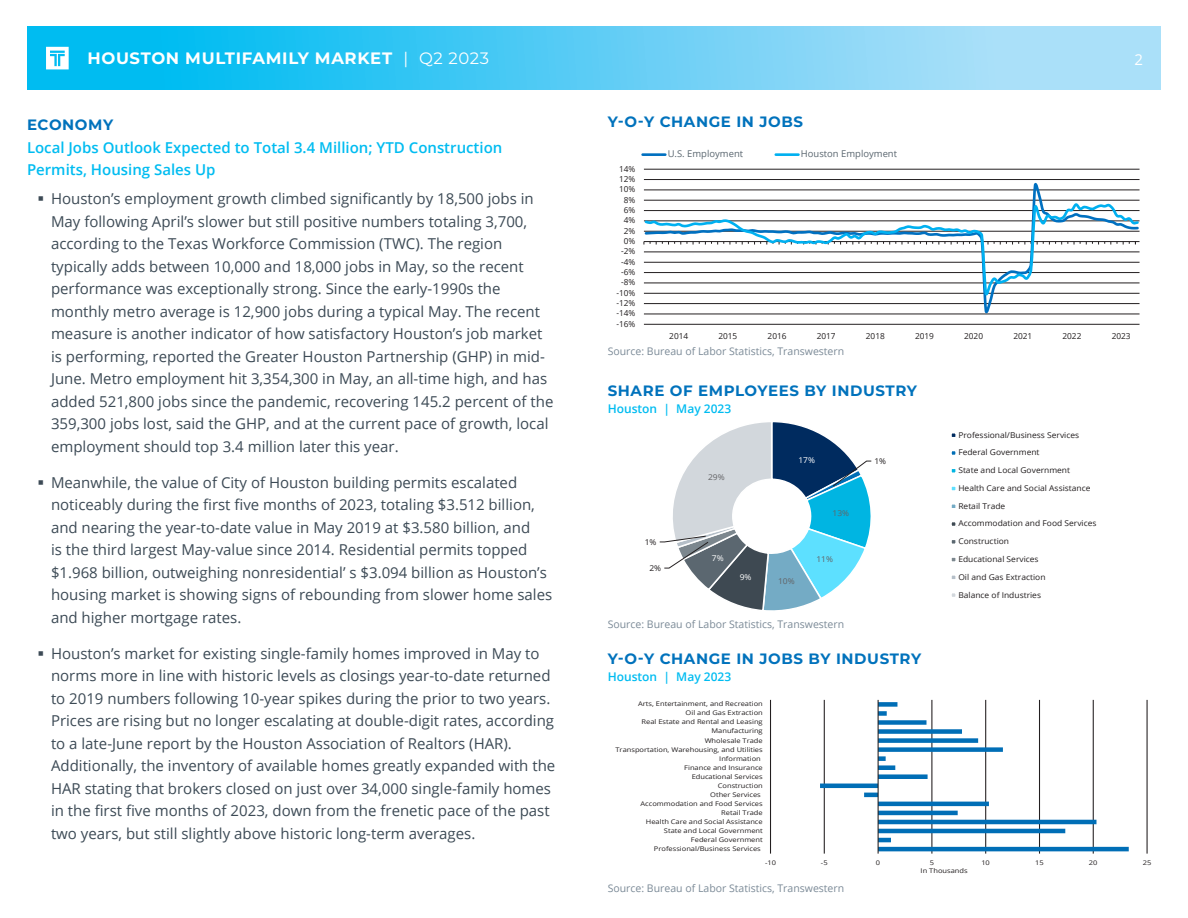
<style>
.page{position:relative;width:1188px;height:918px;background:#fff}
.page>*{position:absolute;margin:0;border:0;box-sizing:border-box;transform-origin:0 0}
.t1{font:700 16.5px "Montserrat";letter-spacing:.04em;color:#fff}
.t2{font:15px/22.5px "Open Sans";color:#3c4a55}
.t3{font:600 15px/22.5px "Open Sans";color:#00bcf1}
.t4{font:700 15px "Montserrat";letter-spacing:.04em;color:#0072bc}
.t5{font:15px "Open Sans";color:#fff}
.Graph_Subhead{font:600 12px "Open Sans";color:#00bcf1}
.Copyright{font:10.5px "Open Sans";color:#7b8a97}
.t6{font:9.45px "Open Sans";color:#5b6770}
.t7{font:8.25px "Open Sans";color:#231f20}
.t8{font:8.1px/17.7px "Open Sans";color:#231f20;scale:1.05 1}
.t9{font:8.1px "Open Sans";color:#636366;scale:1.05 1}
.t10{font:8.1px "Open Sans";color:#fff;scale:1.05 1}
.t11{font:6.45px "Open Sans";color:#231f20;scale:1.16 1}
.s1{font-weight:400}
</style>
<div class="page">
<svg style="left:27px;top:27px;width:1134px;height:62px;background:#59cdf5"></svg>
<svg style="left:46px;top:47px;width:23px;height:22px"></svg>
<hr style="left:644px;top:324px;width:496px;height:1px;background:#231f20">
<hr style="left:644px;top:169px;width:496px;height:1px;background:#231f20">
<svg style="left:644px;top:179px;width:496px;height:136px"></svg>
<svg style="left:644px;top:199px;width:496px;height:102px"></svg>
<hr style="left:643px;top:153px;width:22px;height:3px;background:#0070c0">
<hr style="left:776px;top:153px;width:22px;height:3px;background:#00b0f0">
<hr style="left:770px;top:700px;width:1px;height:154px;background:#231f20">
<hr style="left:824px;top:700px;width:1px;height:154px;background:#231f20">
<hr style="left:932px;top:700px;width:1px;height:154px;background:#231f20">
<hr style="left:985px;top:700px;width:1px;height:154px;background:#231f20">
<hr style="left:1039px;top:700px;width:1px;height:154px;background:#231f20">
<hr style="left:1093px;top:700px;width:1px;height:154px;background:#231f20">
<hr style="left:1147px;top:700px;width:1px;height:154px;background:#231f20">
<svg style="left:820px;top:702px;width:309px;height:149px"></svg>
<hr style="left:878px;top:700px;width:1px;height:154px;background:#231f20">
<svg style="left:659px;top:422px;width:213px;height:189px"></svg>
<div style="left:950px;top:432px;width:7px;height:6px;border:2px solid #fff"></div>
<div style="left:950px;top:450px;width:7px;height:6px;border:2px solid #fff"></div>
<div style="left:950px;top:468px;width:7px;height:6px;border:2px solid #fff"></div>
<div style="left:950px;top:485px;width:7px;height:7px;border:2px solid #fff"></div>
<div style="left:950px;top:503px;width:7px;height:7px;border:2px solid #fff"></div>
<div style="left:950px;top:521px;width:7px;height:6px;border:2px solid #fff"></div>
<div style="left:950px;top:539px;width:7px;height:6px;border:2px solid #fff"></div>
<div style="left:950px;top:556px;width:7px;height:7px;border:2px solid #fff"></div>
<div style="left:950px;top:574px;width:7px;height:7px;border:2px solid #fff"></div>
<div style="left:950px;top:592px;width:7px;height:6px;border:2px solid #fff"></div>
<p class="t1" style="left:87px;top:46px;width:403px">HOUSTON MULTIFAMILY MARKET <span class="s1">| Q2 2023</span></p>
<p class="t5" style="left:1135px;top:49px;width:10px">2</p>
<h2 class="t4" style="left:27px;top:114px;width:88px">ECONOMY</h2>
<h3 class="t3" style="left:27px;top:136px;width:477px">Local Jobs Outlook Expected to Total 3.4 Million; YTD Construction<br>Permits, Housing Sales Up</h3>
<p class="t2" style="left:51px;top:187px;width:504px">Houston’s employment growth climbed significantly by 18,500 jobs in May following April’s slower but still positive numbers totaling 3,700, according to the Texas Workforce Commission (TWC). The region typically adds between 10,000 and 18,000 jobs in May, so the recent performance was exceptionally strong. Since the early-1990s the monthly metro average is 12,900 jobs during a typical May. The recent measure is another indicator of how satisfactory Houston’s job market is performing, reported the Greater Houston Partnership (GHP) in mid-June. Metro employment hit 3,354,300 in May, an all-time high, and has added 521,800 jobs since the pandemic, recovering 145.2 percent of the 359,300 jobs lost, said the GHP, and at the current pace of growth, local employment should top 3.4 million later this year.</p>
<p class="t2" style="left:51px;top:471px;width:503px">Meanwhile, the value of City of Houston building permits escalated noticeably during the first five months of 2023, totaling $3.512 billion, and nearing the year-to-date value in May 2019 at $3.580 billion, and<br>is the third largest May-value since 2014. Residential permits topped $1.968 billion, outweighing nonresidential’ s $3.094 billion as Houston’s housing market is showing signs of rebounding from slower home sales and higher mortgage rates.</p>
<p class="t2" style="left:51px;top:642px;width:506px">Houston’s market for existing single-family homes improved in May to norms more in line with historic levels as closings year-to-date returned to 2019 numbers following 10-year spikes during the prior to two years.<br>Prices are rising but no longer escalating at double-digit rates, according to a late-June report by the Houston Association of Realtors (HAR).<br>Additionally, the inventory of available homes greatly expanded with the HAR stating that brokers closed on just over 34,000 single-family homes in the first five months of 2023, down from the frenetic pace of the past two years, but still slightly above historic long-term averages.</p>
<h2 class="t4" style="left:608px;top:111px;width:197px">Y-O-Y CHANGE IN JOBS</h2>
<p class="t7" style="left:619px;top:163px;width:18px">14%</p>
<p class="t7" style="left:619px;top:173px;width:18px">12%</p>
<p class="t7" style="left:619px;top:184px;width:18px">10%</p>
<p class="t7" style="left:624px;top:194px;width:13px">8%</p>
<p class="t7" style="left:624px;top:204px;width:13px">6%</p>
<p class="t7" style="left:624px;top:215px;width:13px">4%</p>
<p class="t7" style="left:624px;top:225px;width:13px">2%</p>
<p class="t7" style="left:624px;top:235px;width:13px">0%</p>
<p class="t7" style="left:621px;top:246px;width:16px">-2%</p>
<p class="t7" style="left:621px;top:256px;width:16px">-4%</p>
<p class="t7" style="left:621px;top:266px;width:16px">-6%</p>
<p class="t7" style="left:621px;top:277px;width:16px">-8%</p>
<p class="t7" style="left:616px;top:287px;width:20px">-10%</p>
<p class="t7" style="left:616px;top:297px;width:20px">-12%</p>
<p class="t7" style="left:616px;top:308px;width:20px">-14%</p>
<p class="t7" style="left:616px;top:318px;width:20px">-16%</p>
<p class="t6" style="left:668px;top:148px;width:77px">U.S. Employment</p>
<p class="t6" style="left:801px;top:148px;width:98px">Houston Employment</p>
<p class="t7" style="left:669px;top:330px;width:20px">2014</p>
<p class="t7" style="left:718px;top:330px;width:20px">2015</p>
<p class="t7" style="left:768px;top:330px;width:20px">2016</p>
<p class="t7" style="left:817px;top:330px;width:20px">2017</p>
<p class="t7" style="left:866px;top:330px;width:20px">2018</p>
<p class="t7" style="left:915px;top:330px;width:20px">2019</p>
<p class="t7" style="left:964px;top:330px;width:20px">2020</p>
<p class="t7" style="left:1013px;top:330px;width:20px">2021</p>
<p class="t7" style="left:1063px;top:330px;width:20px">2022</p>
<p class="t7" style="left:1112px;top:330px;width:20px">2023</p>
<p class="Copyright" style="left:608px;top:344px;width:238px">Source: Bureau of Labor Statistics, Transwestern</p>
<h2 class="t4" style="left:608px;top:379px;width:311px">SHARE OF EMPLOYEES BY INDUSTRY</h2>
<p class="Graph_Subhead" style="left:608px;top:400px;width:125px">Houston | May 2023</p>
<p class="t8" style="left:645px;top:533px;width:13px">1%</p>
<p class="t8" style="left:649px;top:559px;width:13px">2%</p>
<p class="t9" style="left:708px;top:471px;width:17px">29%</p>
<p class="t10" style="left:712px;top:552px;width:13px">7%</p>
<p class="t10" style="left:740px;top:572px;width:13px">9%</p>
<p class="t10" style="left:798px;top:454px;width:17px">17%</p>
<p class="t8" style="left:875px;top:452px;width:13px">1%</p>
<p class="t9" style="left:833px;top:508px;width:17px">13%</p>
<p class="t9" style="left:778px;top:575px;width:17px">10%</p>
<p class="t9" style="left:816px;top:553px;width:17px">11%</p>
<p class="Copyright" style="left:608px;top:617px;width:238px">Source: Bureau of Labor Statistics, Transwestern</p>
<h2 class="t4" style="left:608px;top:648px;width:315px">Y-O-Y CHANGE IN JOBS BY INDUSTRY</h2>
<p class="Graph_Subhead" style="left:608px;top:668px;width:125px">Houston | May 2023</p>
<p class="t11" style="left:638px;top:700px;width:109px">Arts, Entertainment, and Recreation</p>
<p class="t11" style="left:686px;top:709px;width:68px">Oil and Gas Extraction</p>
<p class="t11" style="left:642px;top:718px;width:106px">Real Estate and Rental and Leasing</p>
<p class="t11" style="left:712px;top:727px;width:46px">Manufacturing</p>
<p class="t11" style="left:705px;top:736px;width:52px">Wholesale Trade</p>
<p class="t11" style="left:616px;top:745px;width:128px">Transportation, Warehousing, and Utilities</p>
<p class="t11" style="left:719px;top:754px;width:37px">Information</p>
<p class="t11" style="left:684px;top:763px;width:69px">Finance and Insurance</p>
<p class="t11" style="left:692px;top:772px;width:63px">Educational Services</p>
<p class="t11" style="left:718px;top:781px;width:40px">Construction</p>
<p class="t11" style="left:710px;top:790px;width:45px">Other Services</p>
<p class="t11" style="left:641px;top:799px;width:107px">Accommodation and Food Services</p>
<p class="t11" style="left:721px;top:808px;width:37px">Retail Trade</p>
<p class="t11" style="left:646px;top:817px;width:102px">Health Care and Social Assistance</p>
<p class="t11" style="left:664px;top:826px;width:87px">State and Local Government</p>
<p class="t11" style="left:691px;top:835px;width:63px">Federal Government</p>
<p class="t11" style="left:654px;top:844px;width:94px">Professional/Business Services</p>
<p class="t8" style="left:958px;top:426px;width:133px">Professional/Business Services<br>Federal Government<br>State and Local Government<br>Health Care and Social Assistance<br>Retail Trade<br>Accommodation and Food Services<br>Construction<br>Educational Services<br>Oil and Gas Extraction<br>Balance of Industries</p>
<p class="t11" style="left:765px;top:858px;width:11px">-10</p>
<p class="t11" style="left:821px;top:858px;width:7px">-5</p>
<p class="t11" style="left:876px;top:858px;width:5px">0</p>
<p class="t11" style="left:930px;top:858px;width:5px">5</p>
<p class="t11" style="left:981px;top:858px;width:9px">10</p>
<p class="t11" style="left:1035px;top:858px;width:9px">15</p>
<p class="t11" style="left:1089px;top:858px;width:9px">20</p>
<p class="t11" style="left:1143px;top:858px;width:9px">25</p>
<p class="Copyright" style="left:608px;top:881px;width:238px">Source: Bureau of Labor Statistics, Transwestern</p>
<p class="t11" style="left:921px;top:866px;width:42px">In Thousands</p>
</div>
